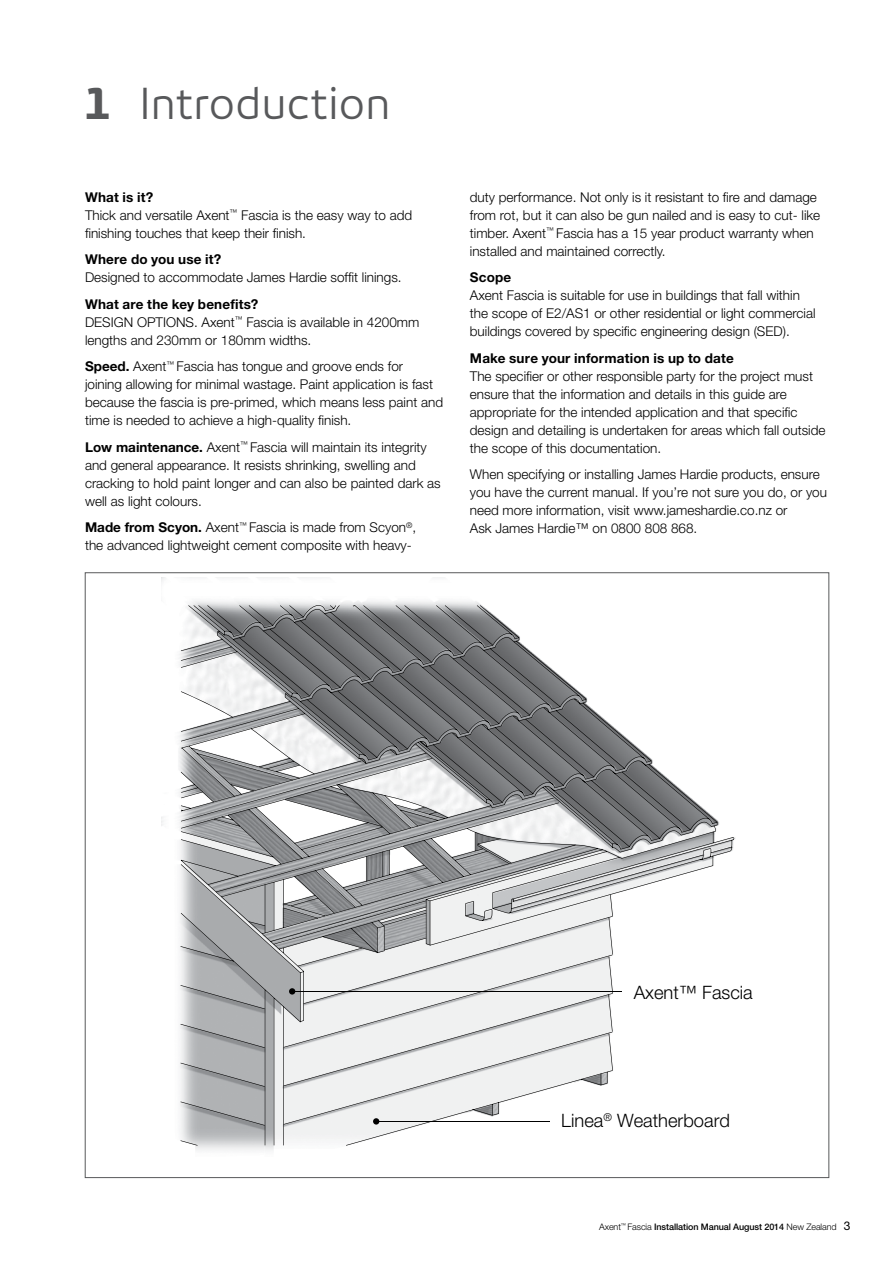
<style>
.page{position:relative;width:893px;height:1263px;background:#fff}
.page>*{position:absolute;margin:0;border:0;box-sizing:border-box;transform-origin:0 0}
.t1{font:42px "New June";letter-spacing:.02em;color:#58595b}
.t2{font:300 18.45px "Helvetica Neue";color:#000}
.t3{font:300 13.5px/18px "Helvetica Neue";color:#000}
.t4{font:700 13.5px "Helvetica Neue";letter-spacing:.015em;color:#000}
.t5{font:500 9px "Helvetica Neue";letter-spacing:-.01em;color:#000}
.s1{font-weight:800}
.s2{font-weight:700}
.s3{font-weight:300}
.s4{font-weight:400;font-size:12px}
</style>
<div class="page">
<svg style="left:180px;top:605px;width:554px;height:541px"></svg>
<svg style="left:283px;top:838px;width:330px;height:308px;fill:#f0f1f1"></svg>
<hr style="left:295px;top:991px;width:327px;height:1px;background:#000">
<svg style="left:289px;top:988px;width:6px;height:6px"></svg>
<hr style="left:379px;top:1121px;width:170px;height:1px;background:#000">
<svg style="left:373px;top:1118px;width:6px;height:6px"></svg>
<svg style="left:249px;top:921px;width:16px;height:5px"></svg>
<h1 class="t1" style="left:85px;top:79px;width:307px"><span class="s1">1</span> Introduction</h1>
<p class="t3" style="left:85px;top:188px;width:329px"><span class="s2">What is it?<br></span>Thick and versatile Axent<sup>™</sup> Fascia is the easy way to add finishing touches that keep their finish.</p>
<p class="t4" style="left:85px;top:251px;width:138px">Where do you use it?</p>
<p class="t3" style="left:85px;top:268px;width:318px">Designed to accommodate James Hardie soffit linings.</p>
<p class="t3" style="left:85px;top:295px;width:336px"><span class="s2">What are the key benefits?<br></span>DESIGN OPTIONS. Axent<sup>™</sup> Fascia is available in 4200mm lengths and 230mm or 180mm widths.</p>
<p class="t3" style="left:85px;top:357px;width:360px"><span class="s2">Speed.</span> Axent<sup>™</sup> Fascia has tongue and groove ends for joining allowing for minimal wastage. Paint application is fast because the fascia is pre-primed, which means less paint and time is needed to achieve a high-quality finish.</p>
<p class="t3" style="left:85px;top:438px;width:357px"><span class="s2">Low maintenance.</span> Axent<sup>™</sup> Fascia will maintain its integrity and general appearance. It resists shrinking, swelling and cracking to hold paint longer and can also be painted dark as well as light colours.</p>
<p class="t3" style="left:85px;top:518px;width:333px"><span class="s2">Made from Scyon.</span> Axent<sup>™</sup> Fascia is made from Scyon<sup>®</sup>, the advanced lightweight cement composite with heavy-</p>
<p class="t3" style="left:470px;top:188px;width:352px">duty performance. Not only is it resistant to fire and damage from rot, but it can also be gun nailed and is easy to cut- like timber. Axent<sup>™</sup> Fascia has a 15 year product warranty when installed and maintained correctly.</p>
<p class="t4" style="left:470px;top:269px;width:43px">Scope</p>
<p class="t3" style="left:470px;top:286px;width:347px">Axent Fascia is suitable for use in buildings that fall within the scope of E2/AS1 or other residential or light commercial buildings covered by specific engineering design (SED).</p>
<p class="t4" style="left:470px;top:350px;width:265px">Make sure your information is up to date</p>
<p class="t3" style="left:470px;top:367px;width:357px">The specifier or other responsible party for the project must ensure that the information and details in this guide are appropriate for the intended application and that specific design and detailing is undertaken for areas which fall outside the scope of this documentation.</p>
<p class="t3" style="left:470px;top:465px;width:359px">When specifying or installing James Hardie products, ensure you have the current manual. If you’re not sure you do, or you need more information, visit www.jameshardie.co.nz or<br>Ask James Hardie™ on 0800 808 868.</p>
<h2 class="t2" style="left:634px;top:981px;width:121px">Axent™ Fascia</h2>
<h2 class="t2" style="left:561px;top:1109px;width:170px">Linea<sup>®</sup> Weatherboard</h2>
<p class="t5" style="left:599px;top:1221px;width:253px"><span class="s3">Axent</span><sup>™</sup> <span class="s3">Fascia</span> Installation Manual August 2014 <span class="s3">New Zealand</span> <span class="s4">3</span></p>
</div>
